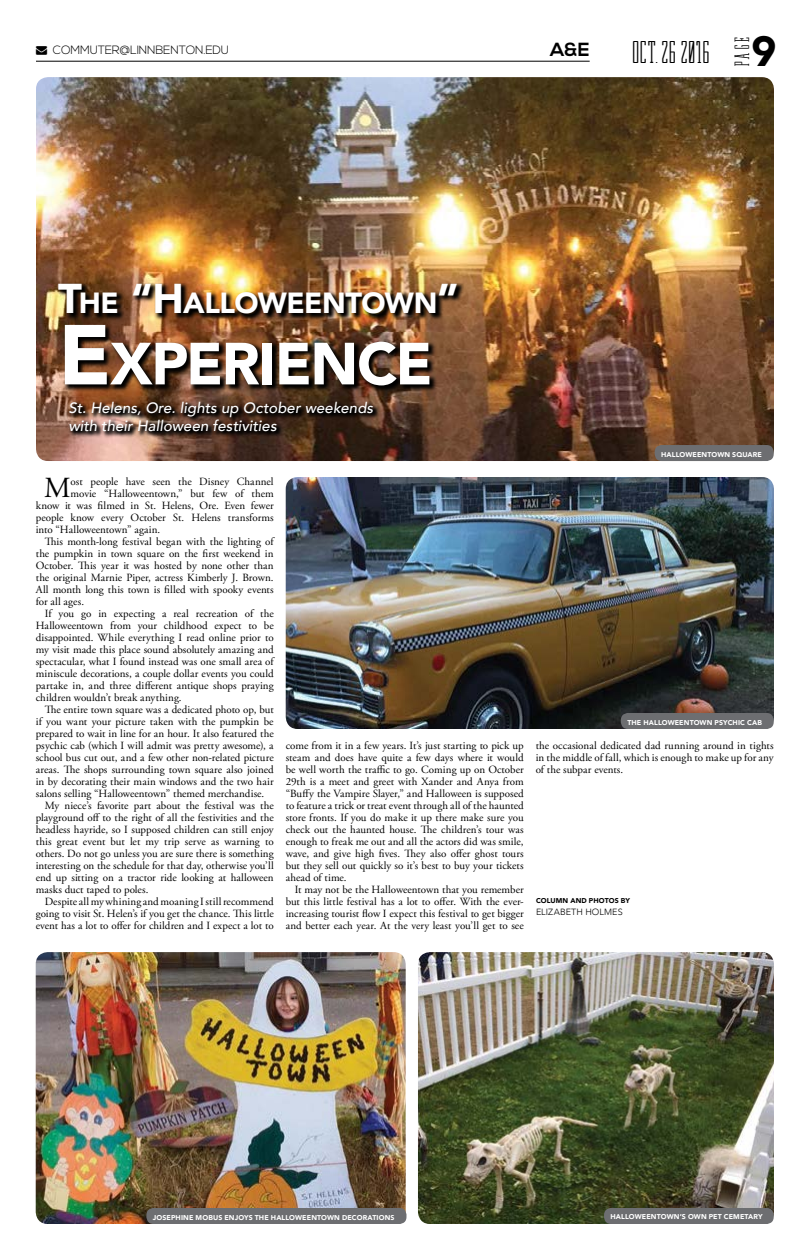
<style>
.page{position:relative;width:810px;height:1260px;background:#fff}
.page>*{position:absolute;margin:0;border:0;box-sizing:border-box;transform-origin:0 0}
.t1{font:900 58.8px "Avenir";letter-spacing:-.025em;color:#fff}
.t2{font:900 42px "Avenir";color:#000}
.t3{font:32px "Dalle";letter-spacing:-.04em;color:#000}
.t4{font:900 29.1px "Avenir";letter-spacing:-.02em;color:#fff}
.t5{font:29.1px "Adobe Garamond Pro";color:#000}
.t6{font:21px "Dalle";color:#000}
.t7{font:700 19px "Nexa";color:#000}
.t8{font:italic 500 15px/18px "Avenir";letter-spacing:.005em;color:#fff}
.t9{font:300 12px "Nexa";letter-spacing:-.02em;color:#000}
.t10{font:11px/12px "Adobe Garamond Pro";letter-spacing:.005em;color:#000;text-align:justify}
.t11{font:300 9px "Avenir";letter-spacing:.01em;color:#000}
.t12{font:900 7px "Avenir";letter-spacing:.015em;color:#fff}
.t13{font:900 7px "Avenir";letter-spacing:.01em;color:#000}
.s1{font-size:41.6px}
.s2{font-size:84px}
</style>
<div class="page">
<hr style="left:36px;top:61px;width:554px;height:1px;background:#000">
<img style="left:286px;top:477px;width:488px;height:252px">
<img style="left:36px;top:77px;width:738px;height:384px">
<div style="left:655px;top:445px;width:119px;height:16px;background:#6d6e71;border-radius:7px"></div>
<div style="left:621px;top:713px;width:153px;height:16px;background:#6d6e71;border-radius:7px"></div>
<img style="left:57px;top:283px;width:407px;height:110px">
<img style="left:36px;top:952px;width:370px;height:272px">
<img style="left:418px;top:952px;width:356px;height:272px">
<div style="left:604px;top:1208px;width:170px;height:16px;background:#6d6e71;border-radius:7px"></div>
<div style="left:146px;top:1208px;width:260px;height:16px;background:#6d6e71;border-radius:7px"></div>
<svg style="left:68px;top:401px;width:313px;height:37px;background:#452f23"></svg>
<p class="t9" style="left:36px;top:43px;width:195px">→ COMMUTER@LINNBENTON.EDU</p>
<h3 class="t3" style="left:631px;top:34px;width:81px">OCT. 26 2016</h3>
<h3 class="t6" style="left:731px;top:67px;width:32px;rotate:-90deg">PAGE</h3>
<h2 class="t2" style="left:751px;top:15px;width:26px">9</h2>
<h3 class="t7" style="left:550px;top:39px;width:41px">A&amp;E</h3>
<h3 class="t4" style="left:58px;top:278px;width:402px"><span class="s1">T</span>HE <span class="s1">“H</span>ALLOWEENTOWN<span class="s1">”</span></h3>
<h1 class="t1" style="left:58px;top:314px;width:376px"><span class="s2">E</span>XPERIENCE</h1>
<h3 class="t8" style="left:68px;top:399px;width:306px">St. Helens, Ore. lights up October weekends with their Halloween festivities</h3>
<h3 class="t5" style="left:44px;top:470px;width:28px">M</h3>
<p class="t10" style="left:71px;top:476px;width:205px">ost people have seen the Disney Channel</p>
<p class="t10" style="left:71px;top:488px;width:205px">movie “Halloweentown,” but few of them</p>
<p class="t10" style="left:36px;top:500px;width:240px">know it was filmed in St. Helens, Ore. Even fewer</p>
<p class="t10" style="left:36px;top:512px;width:240px">people know every October St. Helens transforms</p>
<p class="t10" style="left:36px;top:524px;width:126px">into “Halloweentown” again.</p>
<p class="t10" style="left:45px;top:536px;width:230px">This month-long festival began with the lighting of</p>
<p class="t10" style="left:36px;top:548px;width:239px">the pumpkin in town square on the first weekend in</p>
<p class="t10" style="left:36px;top:560px;width:240px">October. This year it was hosted by none other than</p>
<p class="t10" style="left:36px;top:572px;width:240px">the original Marnie Piper, actress Kimberly J. Brown.</p>
<p class="t10" style="left:36px;top:584px;width:239px">All month long this town is filled with spooky events</p>
<p class="t10" style="left:36px;top:596px;width:50px">for all ages.</p>
<p class="t10" style="left:45px;top:608px;width:231px">If you go in expecting a real recreation of the</p>
<p class="t10" style="left:36px;top:620px;width:240px">Halloweentown from your childhood expect to be</p>
<p class="t10" style="left:36px;top:632px;width:239px">disappointed. While everything I read online prior to</p>
<p class="t10" style="left:36px;top:644px;width:239px">my visit made this place sound absolutely amazing and</p>
<p class="t10" style="left:36px;top:656px;width:240px">spectacular, what I found instead was one small area of</p>
<p class="t10" style="left:36px;top:668px;width:239px">miniscule decorations, a couple dollar events you could</p>
<p class="t10" style="left:36px;top:680px;width:240px">partake in, and three different antique shops praying</p>
<p class="t10" style="left:36px;top:692px;width:147px">children wouldn’t break anything.</p>
<p class="t10" style="left:45px;top:704px;width:231px">The entire town square was a dedicated photo op, but</p>
<p class="t10" style="left:36px;top:716px;width:239px">if you want your picture taken with the pumpkin be</p>
<p class="t10" style="left:36px;top:728px;width:240px">prepared to wait in line for an hour. It also featured the</p>
<p class="t10" style="left:36px;top:740px;width:239px">psychic cab (which I will admit was pretty awesome), a</p>
<p class="t10" style="left:36px;top:752px;width:240px">school bus cut out, and a few other non-related picture</p>
<p class="t10" style="left:36px;top:764px;width:239px">areas. The shops surrounding town square also joined</p>
<p class="t10" style="left:36px;top:776px;width:239px">in by decorating their main windows and the two hair</p>
<p class="t10" style="left:36px;top:788px;width:230px">salons selling “Halloweentown” themed merchandise.</p>
<p class="t10" style="left:45px;top:800px;width:230px">My niece’s favorite part about the festival was the</p>
<p class="t10" style="left:36px;top:812px;width:239px">playground off to the right of all the festivities and the</p>
<p class="t10" style="left:36px;top:824px;width:240px">headless hayride, so I supposed children can still enjoy</p>
<p class="t10" style="left:36px;top:836px;width:240px">this great event but let my trip serve as warning to</p>
<p class="t10" style="left:36px;top:848px;width:239px">others. Do not go unless you are sure there is something</p>
<p class="t10" style="left:36px;top:860px;width:240px">interesting on the schedule for that day, otherwise you’ll</p>
<p class="t10" style="left:36px;top:872px;width:240px">end up sitting on a tractor ride looking at halloween</p>
<p class="t10" style="left:36px;top:884px;width:114px">masks duct taped to poles.</p>
<p class="t10" style="left:45px;top:896px;width:231px">Despite all my whining and moaning I still recommend</p>
<p class="t10" style="left:36px;top:908px;width:240px">going to visit St. Helen’s if you get the chance. This little</p>
<p class="t10" style="left:36px;top:920px;width:239px">event has a lot to offer for children and I expect a lot to</p>
<p class="t10" style="left:286px;top:740px;width:240px">come from it in a few years. It’s just starting to pick up steam and does have quite a few days where it would be well worth the traffic to go. Coming up on October 29th is a meet and greet with Xander and Anya from “Buffy the Vampire Slayer,” and Halloween is supposed to feature a trick or treat event through all of the haunted store fronts. If you do make it up there make sure you check out the haunted house. The children’s tour was enough to freak me out and all the actors did was smile, wave, and give high fives. They also offer ghost tours but they sell out quickly so it’s best to buy your tickets ahead of time.</p>
<p class="t10" style="left:286px;top:884px;width:240px;text-indent:9px">It may not be the Halloweentown that you remember but this little festival has a lot to offer. With the ever&shy;increasing tourist flow I expect this festival to get bigger and better each year. At the very least you’ll get to see</p>
<p class="t12" style="left:661px;top:448px;width:102px">HALLOWEENTOWN SQUARE</p>
<p class="t12" style="left:627px;top:716px;width:136px">THE HALLOWEENTOWN PSYCHIC CAB</p>
<p class="t10" style="left:536px;top:740px;width:240px">the occasional dedicated dad running around in tights in the middle of fall, which is enough to make up for any of the subpar events.</p>
<p class="t13" style="left:536px;top:895px;width:95px">COLUMN AND PHOTOS BY</p>
<p class="t11" style="left:536px;top:907px;width:88px">ELIZABETH HOLMES</p>
<p class="t12" style="left:153px;top:1211px;width:243px">JOSEPHINE MOBUS ENJOYS THE HALLOWEENTOWN DECORATIONS</p>
<p class="t12" style="left:611px;top:1211px;width:154px">HALLOWEENTOWN’S OWN PET CEMETARY</p>
</div>
